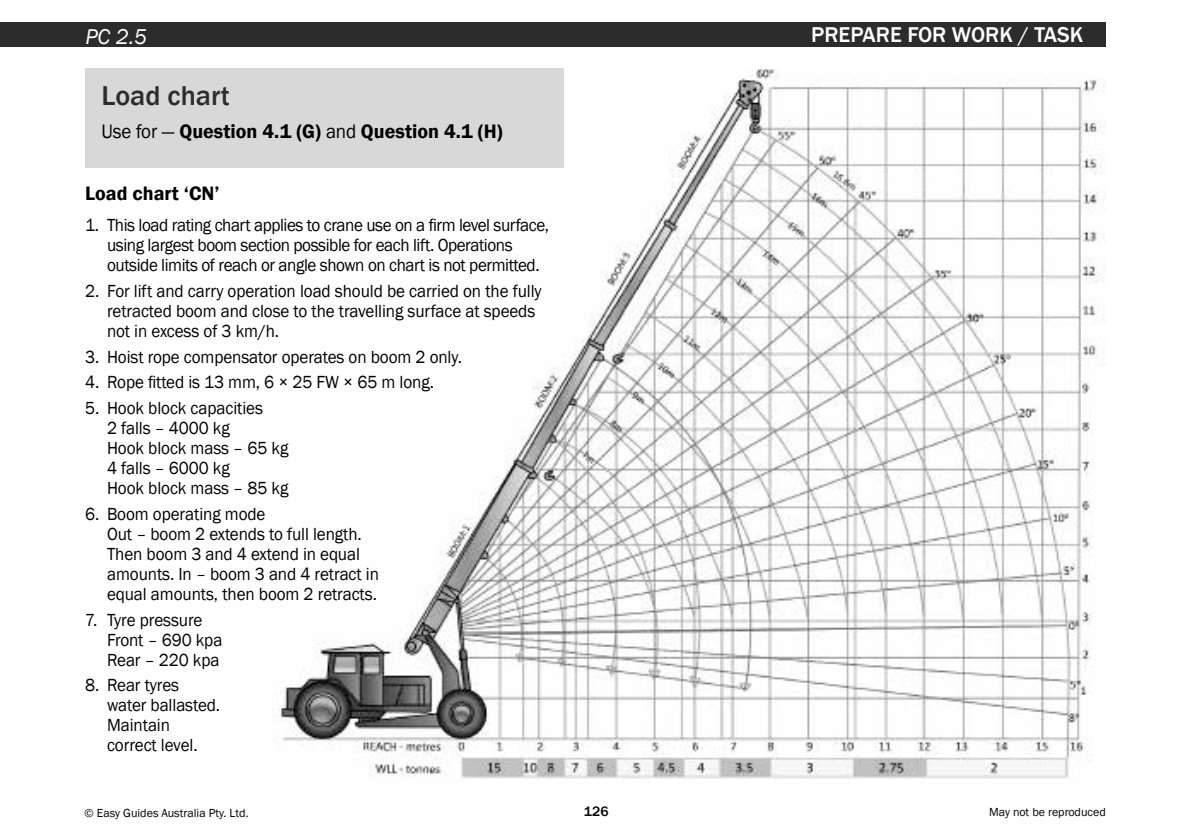
<style>
.page{position:relative;width:1191px;height:840px;background:#fff}
.page>*{position:absolute;margin:0;border:0;box-sizing:border-box;transform-origin:0 0}
.t1{font:500 28px "Franklin Gothic";color:#2c2c2c}
.t2{font:500 22px "Franklin Gothic";color:#fff}
.t3{font:italic 22px "Franklin Gothic";color:#fff}
.t4{font:600 20px "Franklin Gothic";color:#000}
.t5{font:18px/20px "Franklin Gothic";letter-spacing:-.005em;color:#000;scale:.95 1}
.t6{font:18px/20px "Franklin Gothic";letter-spacing:-.025em;color:#000;scale:.95 1}
.t7{font:500 14px "Franklin Gothic";color:#000}
.t8{font:12px "Franklin Gothic";color:#000}
.s1{font-weight:400}
</style>
<div class="page">
<div style="left:0;top:23px;width:1106px;height:24px;background:#2c2c2c"></div>
<img style="left:232px;top:69px;width:873px;height:710px">
<div style="left:85px;top:68px;width:479px;height:99px;background:#d8d8d8"></div>
<p class="t3" style="left:85px;top:23px;width:63px">PC 2.5</p>
<h1 class="t1" style="left:101px;top:78px;width:130px">Load chart</h1>
<p class="t4" style="left:101px;top:119px;width:402px"><span class="s1">Use for —</span> Question 4.1 (G) <span class="s1">and</span> Question 4.1 (H)</p>
<p class="t4" style="left:85px;top:181px;width:136px">Load chart ‘CN’</p>
<p class="t6" style="left:107px;top:215px;width:467px;text-indent:-22px">1. This load rating chart applies to crane use on a firm level surface, using largest boom section possible for each lift. Operations outside limits of reach or angle shown on chart is not permitted.</p>
<p class="t5" style="left:107px;top:281px;width:459px;text-indent:-22px">2. For lift and carry operation load should be carried on the fully retracted boom and close to the travelling surface at speeds not in excess of 3 km/h.</p>
<p class="t5" style="left:85px;top:347px;width:398px">3. Hoist rope compensator operates on boom 2 only.</p>
<p class="t5" style="left:85px;top:372px;width:369px">4. Rope fitted is 13 mm, 6 × 25 FW × 65 m long.</p>
<p class="t5" style="left:107px;top:398px;width:192px;text-indent:-22px">5. Hook block capacities<br>2 falls – 4000 kg<br>Hook block mass – 65 kg<br>4 falls – 6000 kg<br>Hook block mass – 85 kg</p>
<p class="t5" style="left:107px;top:504px;width:288px;text-indent:-22px">6. Boom operating mode<br>Out – boom 2 extends to full length.<br>Then boom 3 and 4 extend in equal amounts. In – boom 3 and 4 retract in equal amounts, then boom 2 retracts.</p>
<p class="t5" style="left:107px;top:609px;width:123px;text-indent:-22px">7. Tyre pressure<br>Front – 690 kpa<br>Rear – 220 kpa</p>
<p class="t5" style="left:107px;top:675px;width:121px;text-indent:-22px">8. Rear tyres water ballasted.<br>Maintain correct level.</p>
<p class="t2" style="left:811px;top:21px;width:273px">PREPARE FOR WORK / TASK</p>
<p class="t8" style="left:84px;top:805px;width:166px">© Easy Guides Australia Pty. Ltd.</p>
<p class="t7" style="left:584px;top:802px;width:26px">126</p>
<p class="t8" style="left:989px;top:804px;width:118px">May not be reproduced</p>
</div>
